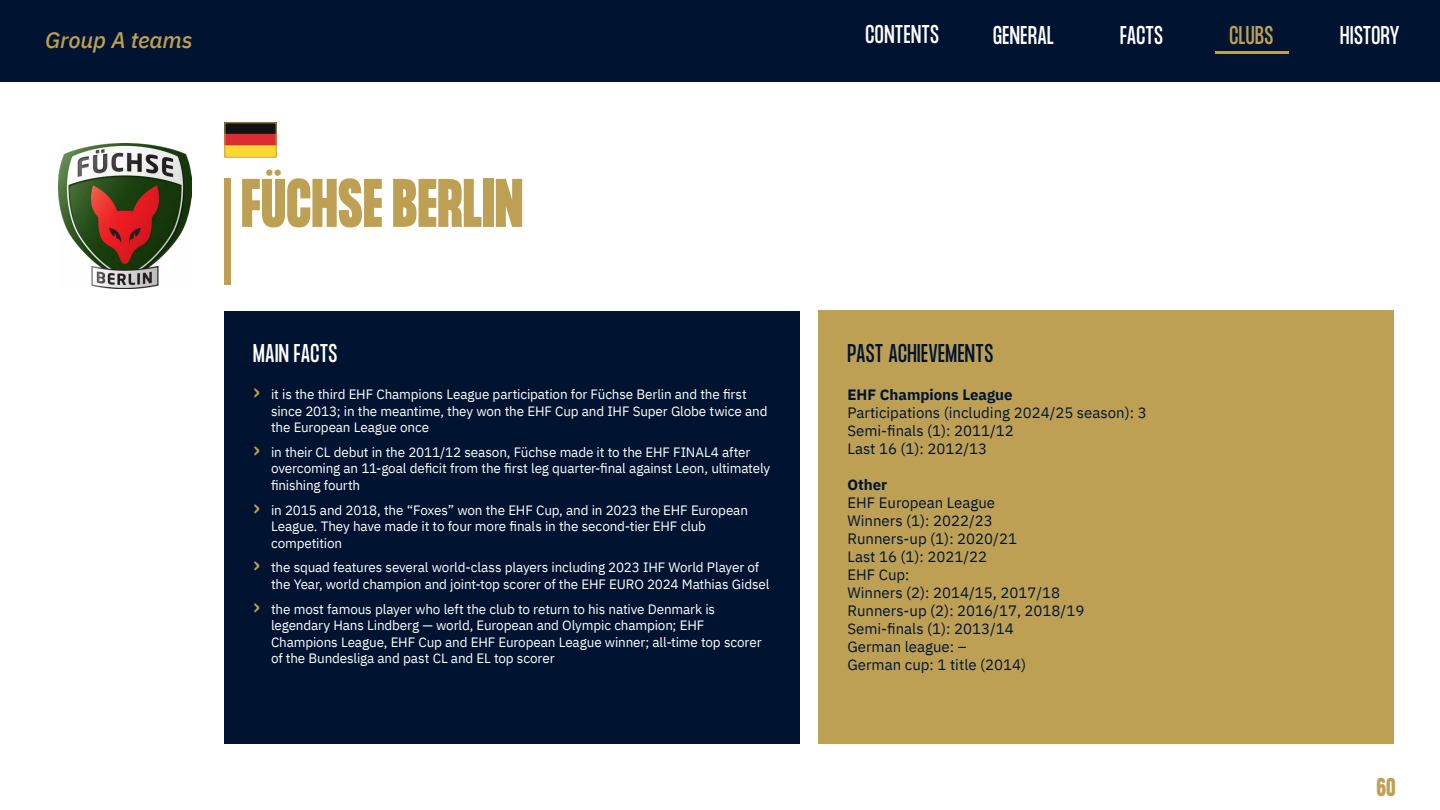
<style>
.page{position:relative;width:1440px;height:810px;background:#fff}
.page>*{position:absolute;margin:0;border:0;box-sizing:border-box;transform-origin:0 0}
.t1{font:900 60px "Formula Condensed";letter-spacing:.025em;color:#bea055}
.t2{font:22.5px "Formula Condensed";letter-spacing:.015em;color:#fff}
.t3{font:22.5px "Formula Condensed";letter-spacing:.02em;color:#001432}
.t4{font:italic 500 22.5px "IBM Plex Sans";letter-spacing:-.005em;color:#bea055}
.t5{font:22.5px "Formula Condensed";letter-spacing:.02em;color:#bea055}
.t6{font:700 22.5px "Formula Condensed";color:#bea055}
.t7{font:15px/18px "IBM Plex Sans";color:#001432}
.t8{font:700 15px "IBM Plex Sans";color:#001432}
.t9{font:13.5px/16.5px "IBM Plex Sans";letter-spacing:-.01em;color:#fff}
.s1{font-weight:500;font-size:22.5px;color:#bea055}
</style>
<div class="page">
<div style="left:0;top:0;width:1440px;height:82px;background:#001432"></div>
<hr style="left:1215px;top:52px;width:74px;height:2px;background:#bea055">
<div style="left:225px;top:179px;width:6px;height:106px;background:#bea055"></div>
<img style="left:227px;top:124px;width:48px;height:32px">
<div style="left:225px;top:122px;width:52px;height:36px;border:1px solid #bea055"></div>
<img style="left:59px;top:143px;width:132px;height:145px">
<div style="left:818px;top:310px;width:576px;height:434px;background:#bea055"></div>
<div style="left:225px;top:311px;width:575px;height:433px;background:#001432"></div>
<h2 class="t4" style="left:45px;top:22px;width:149px">Group A teams</h2>
<h2 class="t2" style="left:865px;top:21px;width:75px">CONTENTS</h2>
<h2 class="t2" style="left:993px;top:21px;width:62px">GENERAL</h2>
<h2 class="t2" style="left:1120px;top:21px;width:44px">FACTS</h2>
<h2 class="t5" style="left:1229px;top:21px;width:46px">CLUBS</h2>
<h2 class="t2" style="left:1340px;top:22px;width:61px">HISTORY</h2>
<h1 class="t1" style="left:242px;top:167px;width:282px">FÜCHSE BERLIN</h1>
<h2 class="t2" style="left:253px;top:339px;width:86px">MAIN FACTS</h2>
<h2 class="t3" style="left:848px;top:339px;width:147px">PAST ACHIEVEMENTS</h2>
<p class="t9" style="left:271px;top:385px;width:498px;text-indent:-18px"><span class="s1">›</span> it is the third EHF Champions League participation for Füchse Berlin and the first since 2013; in the meantime, they won the EHF Cup and IHF Super Globe twice and the European League once</p>
<p class="t9" style="left:271px;top:443px;width:501px;text-indent:-18px"><span class="s1">›</span> in their CL debut in the 2011/12 season, Füchse made it to the EHF FINAL4 after overcoming an 11-goal deficit from the first leg quarter-final against Leon, ultimately finishing fourth</p>
<p class="t9" style="left:271px;top:500px;width:478px;text-indent:-18px"><span class="s1">›</span> in 2015 and 2018, the “Foxes” won the EHF Cup, and in 2023 the EHF European<br>League. They have made it to four more finals in the second-tier EHF club competition</p>
<p class="t9" style="left:271px;top:558px;width:500px;text-indent:-18px"><span class="s1">›</span> the squad features several world-class players including 2023 IHF World Player of the Year, world champion and joint-top scorer of the EHF EURO 2024 Mathias Gidsel</p>
<p class="t9" style="left:271px;top:599px;width:492px;text-indent:-18px"><span class="s1">›</span> the most famous player who left the club to return to his native Denmark is legendary Hans Lindberg — world, European and Olympic champion; EHF Champions League, EHF Cup and EHF European League winner; all-time top scorer of the Bundesliga and past CL and EL top scorer</p>
<p class="t8" style="left:848px;top:383px;width:167px">EHF Champions League</p>
<p class="t7" style="left:848px;top:403px;width:301px">Participations (including 2024/25 season): 3<br>Semi-finals (1): 2011/12<br>Last 16 (1): 2012/13</p>
<p class="t8" style="left:848px;top:473px;width:41px">Other</p>
<p class="t7" style="left:848px;top:493px;width:238px">EHF European League<br>Winners (1): 2022/23<br>Runners-up (1): 2020/21<br>Last 16 (1): 2021/22<br>EHF Cup:<br>Winners (2): 2014/15, 2017/18<br>Runners-up (2): 2016/17, 2018/19<br>Semi-finals (1): 2013/14<br>German league: –<br>German cup: 1 title (2014)</p>
<h2 class="t6" style="left:1377px;top:774px;width:20px">60</h2>
</div>
